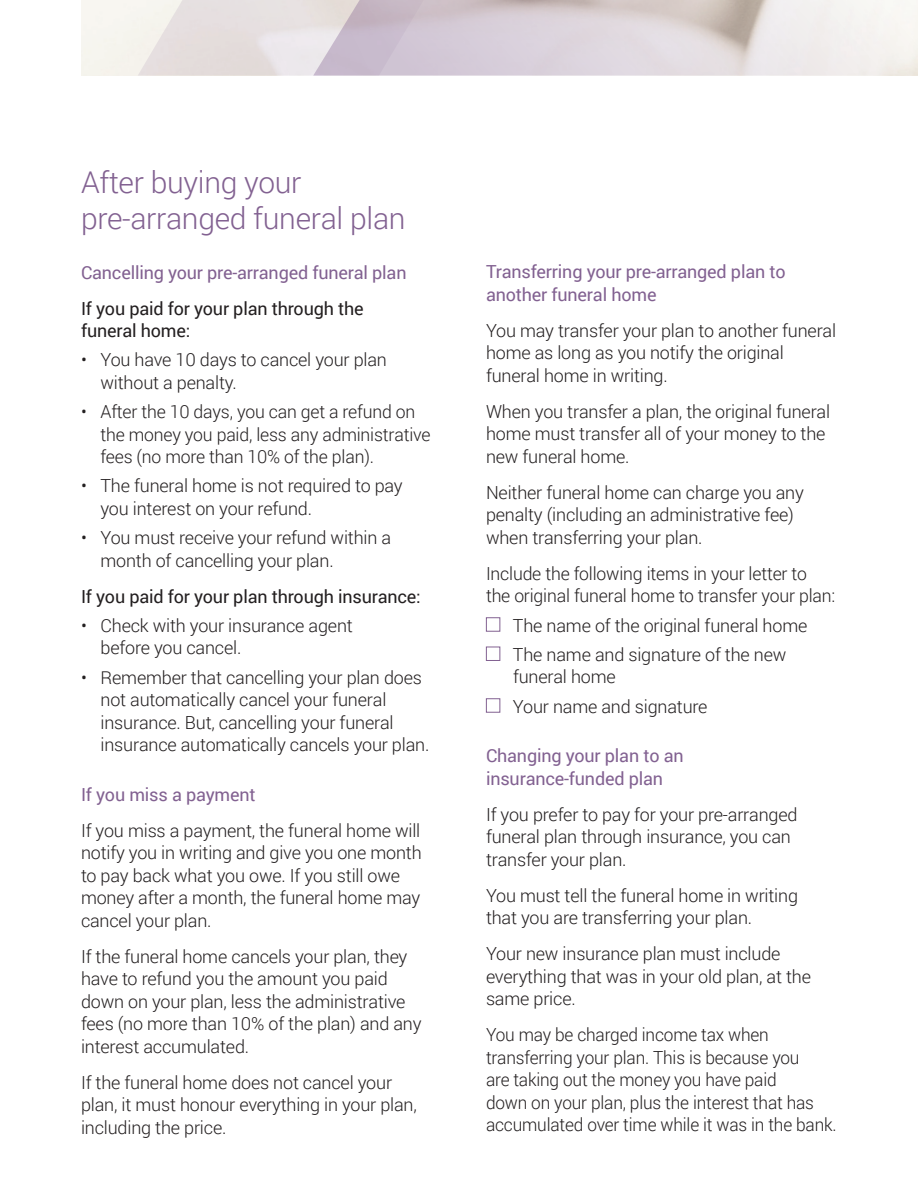
<style>
.page{position:relative;width:918px;height:1188px;background:#fff}
.page>*{position:absolute;margin:0;border:0;box-sizing:border-box;transform-origin:0 0}
.t1{font:300 30px/35.7px "Roboto";letter-spacing:-.01em;color:#826191}
.Body{font:300 18px/22.5px "Roboto";letter-spacing:-.01em;color:#231f20}
.Body_Para_End{font:300 18px/22.5px "Roboto";letter-spacing:-.01em;color:#231f20}
.Body_Para_End-2{font:300 18px/22.5px "Roboto";letter-spacing:-.01em;color:#231f20;scale:.96 1}
.t2{font:18px/22.5px "Roboto";letter-spacing:-.01em;color:#826191}
.Bullets_boxes{font:300 18px/22.5px "Roboto";letter-spacing:-.01em;color:#231f20}
.t3{font:18px/22.5px "Roboto";letter-spacing:-.01em;color:#231f20}
</style>
<div class="page">
<div style="left:486px;top:617px;width:14px;height:15px;border:1px solid #826191"></div>
<div style="left:486px;top:647px;width:14px;height:14px;border:1px solid #826191"></div>
<div style="left:486px;top:698px;width:14px;height:15px;border:1px solid #826191"></div>
<svg style="left:446px;top:0;width:472px;height:76px;background:#e0d9dc"></svg>
<svg style="left:138px;top:0;width:308px;height:76px;background:#ddd5da"></svg>
<h2 class="t1" style="left:81px;top:164px;width:326px">After buying your pre-arranged funeral plan</h2>
<h3 class="t2" style="left:81px;top:260px;width:327px">Cancelling your pre-arranged funeral plan</h3>
<h4 class="t3" style="left:81px;top:296px;width:284px">If you paid for your plan through the funeral home:</h4>
<p class="Body_Para_End" style="left:100px;top:348px;width:288px;text-indent:-20px">• You have 10 days to cancel your plan without a penalty.</p>
<p class="Body_Para_End" style="left:100px;top:400px;width:332px;text-indent:-20px">• After the 10 days, you can get a refund on the money you paid, less any administrative fees (no more than 10% of the plan).</p>
<p class="Body_Para_End" style="left:100px;top:474px;width:304px;text-indent:-20px">• The funeral home is not required to pay you interest on your refund.</p>
<p class="Body_Para_End" style="left:100px;top:526px;width:292px;text-indent:-20px">• You must receive your refund within a month of cancelling your plan.</p>
<h4 class="t3" style="left:81px;top:584px;width:341px">If you paid for your plan through insurance:</h4>
<p class="Body_Para_End" style="left:100px;top:614px;width:254px;text-indent:-20px">• Check with your insurance agent before you cancel.</p>
<p class="Body_Para_End" style="left:100px;top:665px;width:330px;text-indent:-20px">• Remember that cancelling your plan does not automatically cancel your funeral insurance. But, cancelling your funeral insurance automatically cancels your plan.</p>
<h3 class="t2" style="left:81px;top:782px;width:176px">If you miss a payment</h3>
<p class="Body" style="left:81px;top:818px;width:342px">If you miss a payment, the funeral home will notify you in writing and give you one month to pay back what you owe. If you still owe money after a month, the funeral home may cancel your plan.</p>
<p class="Body" style="left:81px;top:944px;width:342px">If the funeral home cancels your plan, they have to refund you the amount you paid down on your plan, less the administrative fees (no more than 10% of the plan) and any interest accumulated.</p>
<h3 class="Body_Para_End" style="left:81px;top:1070px;width:337px">If the funeral home does not cancel your plan, it must honour everything in your plan, including the price.</h3>
<h3 class="t2" style="left:486px;top:260px;width:301px">Transferring your pre-arranged plan to another funeral home</h3>
<p class="Body" style="left:486px;top:319px;width:352px">You may transfer your plan to another funeral home as long as you notify the original funeral home in writing.</p>
<p class="Body" style="left:486px;top:400px;width:346px">When you transfer a plan, the original funeral home must transfer all of your money to the new funeral home.</p>
<p class="Body" style="left:486px;top:481px;width:319px">Neither funeral home can charge you any penalty (including an administrative fee) when transferring your plan.</p>
<p class="Body" style="left:486px;top:562px;width:351px">Include the following items in your letter to the original funeral home to transfer your plan:</p>
<p class="Bullets_boxes" style="left:513px;top:613px;width:296px">The name of the original funeral home</p>
<p class="Bullets_boxes" style="left:513px;top:643px;width:275px">The name and signature of the new funeral home</p>
<p class="Bullets_boxes" style="left:513px;top:694px;width:196px">Your name and signature</p>
<h3 class="t2" style="left:486px;top:744px;width:199px">Changing your plan to an insurance-funded plan</h3>
<p class="Body" style="left:486px;top:802px;width:313px">If you prefer to pay for your pre-arranged funeral plan through insurance, you can transfer your plan.</p>
<p class="Body" style="left:486px;top:883px;width:314px">You must tell the funeral home in writing that you are transferring your plan.</p>
<p class="Body" style="left:486px;top:942px;width:327px">Your new insurance plan must include everything that was in your old plan, at the same price.</p>
<p class="Body_Para_End-2" style="left:486px;top:1023px;width:367px">You may be charged income tax when transferring your plan. This is because you<br>are taking out the money you have paid<br>down on your plan, plus the interest that has accumulated over time while it was in the bank.</p>
</div>
